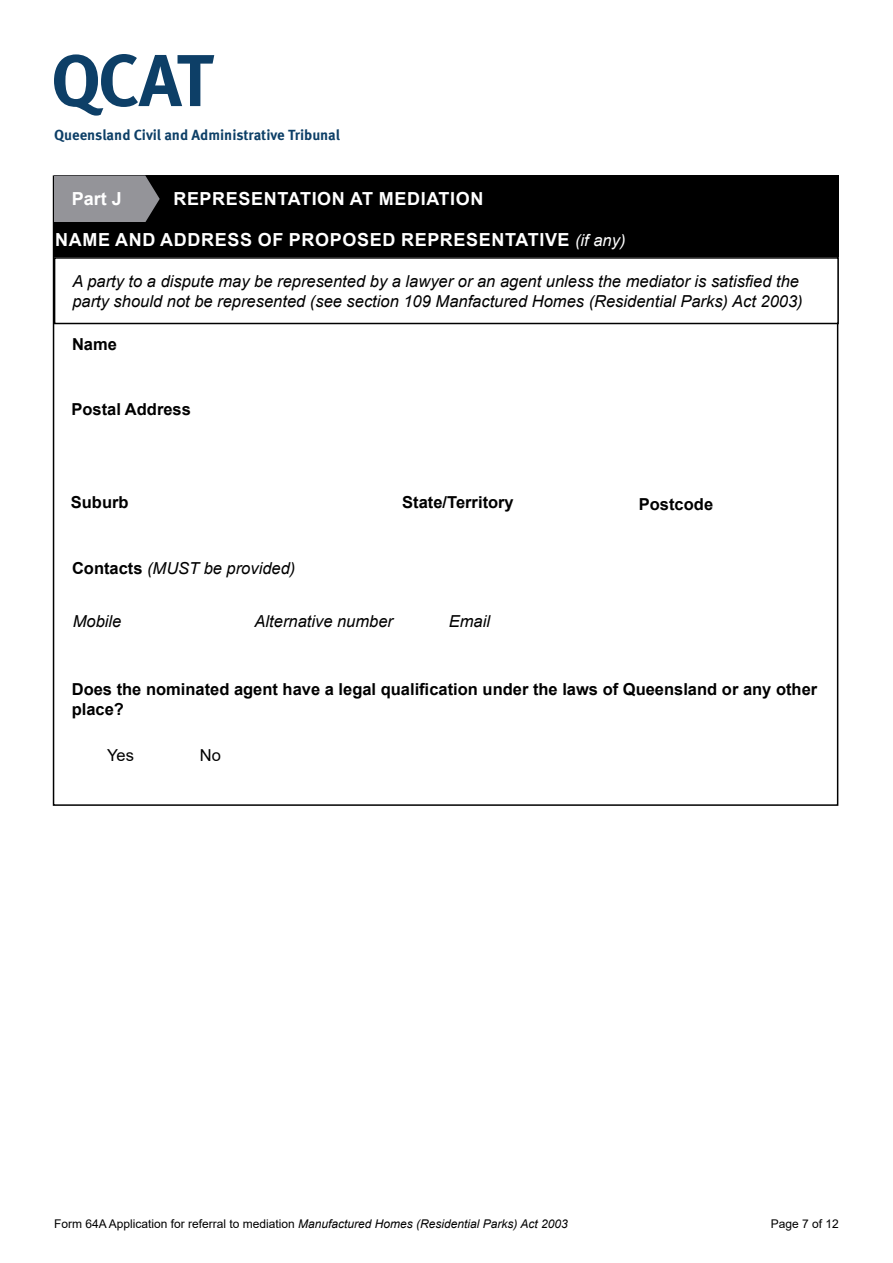
<style>
.page{position:relative;width:893px;height:1263px;background:#fff}
.page>*{position:absolute;margin:0;border:0;box-sizing:border-box;transform-origin:0 0}
.t1{font:700 18px "Arial";letter-spacing:.035em;color:#fff}
.t2{font:italic 16.5px/19.8px "Arial";color:#000}
.t3{font:700 16.5px/19.8px "Arial";color:#000}
.t4{font:16.5px "Arial";color:#000}
.t5{font:700 14.7px "Meta Pro";letter-spacing:-.005em;color:#0d3f67}
.t6{font:italic 12px "Arial";color:#000}
.t7{font:12px "Arial";color:#000}
.s1{font-weight:400;font-style:italic;font-size:16.5px}
.s2{font-weight:700;font-style:normal}
.s3{font-style:normal}
</style>
<div class="page">
<svg style="left:54px;top:54px;width:160px;height:62px"></svg>
<div style="left:54px;top:175px;width:785px;height:47px;background:#000"></div>
<svg style="left:54px;top:176px;width:106px;height:46px;background:#89898e"></svg>
<div style="left:55px;top:222px;width:784px;height:35px;background:#000"></div>
<div style="left:54px;top:257px;width:785px;height:67px;border:2px solid #000"></div>
<p class="t5" style="left:54px;top:123px;width:287px">Queensland Civil and Administrative Tribunal</p>
<p class="t1" style="left:173px;top:186px;width:312px">REPRESENTATION AT MEDIATION</p>
<p class="t1" style="left:72px;top:186px;width:52px">Part J</p>
<p class="t1" style="left:55px;top:227px;width:572px">NAME AND ADDRESS OF PROPOSED REPRESENTATIVE <span class="s1">(if any)</span></p>
<p class="t2" style="left:72px;top:271px;width:732px">A party to a dispute may be represented by a lawyer or an agent unless the mediator is satisfied the party should not be represented (see section 109 Manfactured Homes (Residential Parks) Act 2003)</p>
<p class="t3" style="left:72px;top:335px;width:46px">Name</p>
<p class="t3" style="left:71px;top:399px;width:121px">Postal Address</p>
<p class="t3" style="left:71px;top:493px;width:59px">Suburb</p>
<p class="t3" style="left:402px;top:493px;width:113px">State/Territory</p>
<p class="t3" style="left:639px;top:494px;width:76px">Postcode</p>
<p class="t2" style="left:72px;top:558px;width:225px"><span class="s2">Contacts</span> (MUST be provided)</p>
<p class="t2" style="left:73px;top:611px;width:50px">Mobile</p>
<p class="t2" style="left:255px;top:612px;width:140px">Alternative number</p>
<p class="t2" style="left:449px;top:612px;width:43px">Email</p>
<p class="t3" style="left:72px;top:679px;width:747px">Does the nominated agent have a legal qualification under the laws of Queensland or any other place?</p>
<p class="t4" style="left:107px;top:743px;width:28px">Yes</p>
<p class="t4" style="left:200px;top:743px;width:23px">No</p>
<p class="t6" style="left:54px;top:1216px;width:515px"><span class="s3">Form 64A Application for referral to mediation</span> Manufactured Homes (Residential Parks) Act 2003</p>
<p class="t7" style="left:771px;top:1215px;width:70px">Page 7 of 12</p>
</div>
